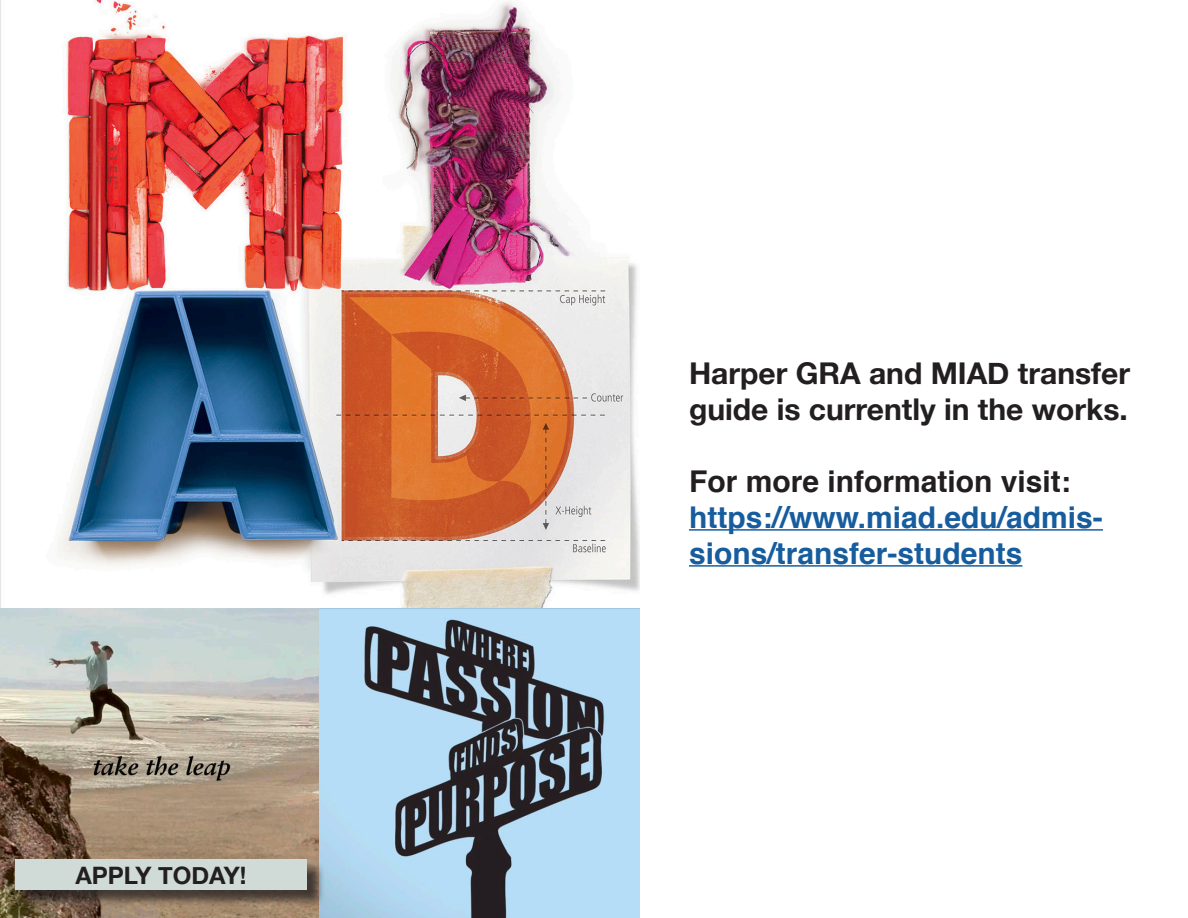
<style>
.page{position:relative;width:1188px;height:918px;background:#fff}
.page>*{position:absolute;margin:0;border:0;box-sizing:border-box;transform-origin:0 0}
.t1{font:700 30px/36px "Helvetica Neue";color:#231f20}
.t2{font:700 30px/36px "Helvetica";color:#175d9e}
.t3{font:700 30px "Helvetica";color:#231f20}
.t4{font:700 24px "Helvetica Neue";color:#231f20}
</style>
<div class="page">
<img style="left:0;top:0;width:639px;height:918px">
<div style="left:17px;top:861px;width:308px;height:47px;background:#231f20;opacity:.75"></div>
<div style="left:15px;top:859px;width:292px;height:31px;background:#d0dbd7"></div>
<hr style="left:689px;top:529px;width:414px;height:2px;background:#175d9e">
<hr style="left:689px;top:565px;width:333px;height:2px;background:#175d9e">
<p class="t4" style="left:75px;top:857px;width:173px">APPLY TODAY!</p>
<p class="t1" style="left:689px;top:356px;width:443px">Harper GRA and MIAD transfer guide is currently in the works.</p>
<p class="t3" style="left:689px;top:457px;width:383px">For more information visit:</p>
<p class="t2" style="left:689px;top:499px;width:415px">https://www.miad.edu/admis&shy;sions/transfer-students</p>
</div>
